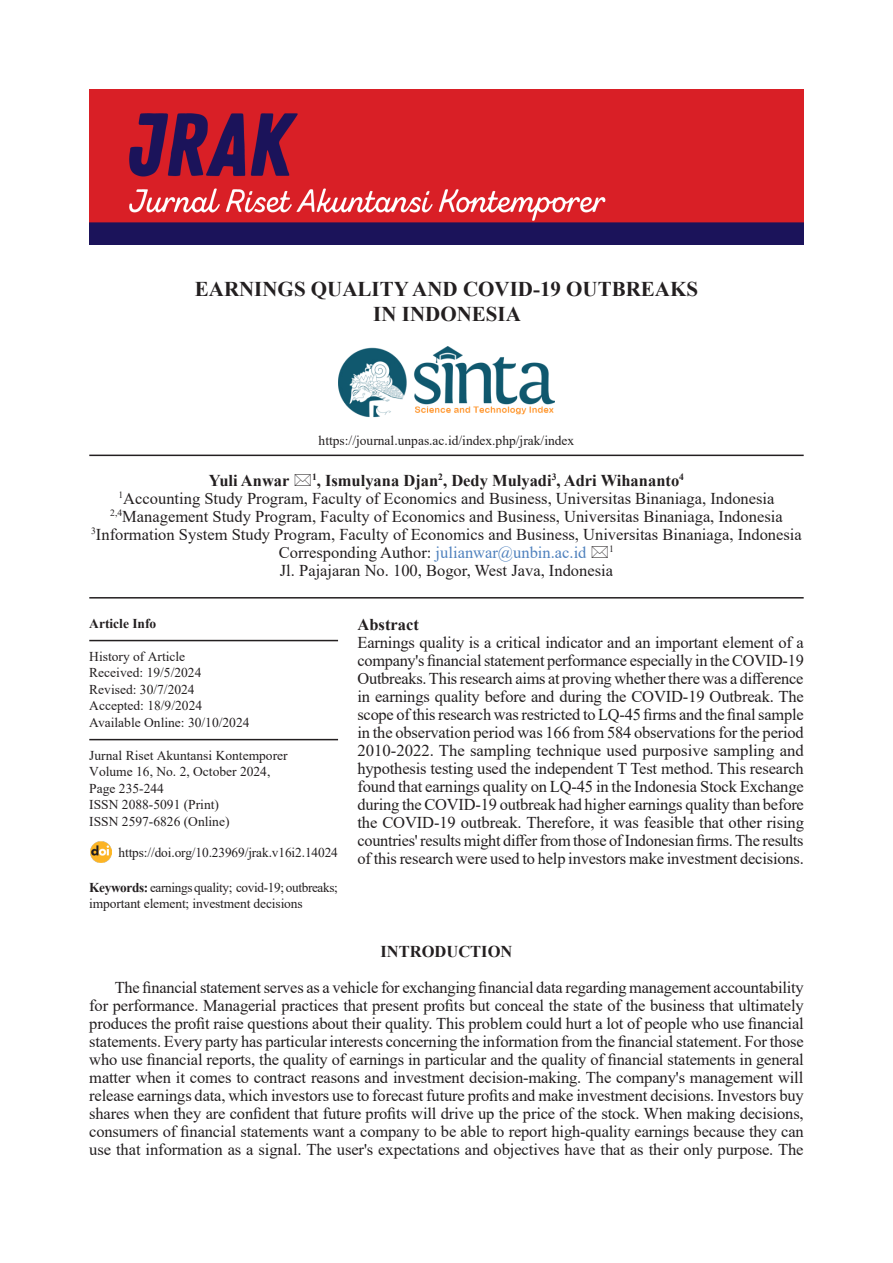
<style>
.page{position:relative;width:893px;height:1263px;background:#fff}
.page>*{position:absolute;margin:0;border:0;box-sizing:border-box;transform-origin:0 0}
.judul{font:700 21px "Times New Roman";color:#231f20}
.isi_paragraf{font:16.5px/18px "Times New Roman";letter-spacing:-.005em;color:#231f20;text-align:justify}
.abstract{font:16.5px/18px "Times New Roman";letter-spacing:-.01em;color:#231f20;text-align:justify}
.Nama_Penulis{font:16.5px "Times New Roman";color:#231f20}
.Nama_Penulis-2{font:700 16.5px "Times New Roman";color:#231f20}
.Nama_Penulis-3{font:16.5px "Times New Roman";color:#4f81bd}
.isi_paragraf-2{font:700 16.5px "Times New Roman";color:#231f20}
.abstract-2{font:700 16.5px "Times New Roman";color:#231f20}
.artikel_info{font:13.5px/16.5px "Times New Roman";color:#231f20}
.teks_table{font:13.5px "Times New Roman";color:#231f20}
.artikel_info-2{font:700 13.5px "Times New Roman";color:#231f20}
.Nama_Penulis-4{font:9.6px "Times New Roman";color:#231f20}
.s1{color:#231f20}
.s2{font-weight:700}
</style>
<div class="page">
<img style="left:89px;top:90px;width:715px;height:155px">
<hr style="left:89px;top:455px;width:715px;height:1px;background:#231f20">
<img style="left:338px;top:347px;width:217px;height:71px">
<hr style="left:89px;top:597px;width:715px;height:1px;background:#231f20">
<hr style="left:89px;top:640px;width:249px;height:1px;background:#231f20">
<hr style="left:89px;top:739px;width:249px;height:1px;background:#231f20">
<img style="left:91px;top:842px;width:20px;height:20px">
<p class="judul" style="left:195px;top:274px;width:505px">EARNINGS QUALITY AND COVID-19 OUTBREAKS</p>
<p class="judul" style="left:373px;top:299px;width:149px">IN INDONESIA</p>
<p class="teks_table" style="left:319px;top:431px;width:257px">https://journal.unpas.ac.id/index.php/jrak/index</p>
<p class="Nama_Penulis-2" style="left:209px;top:468px;width:82px">Yuli Anwar</p>
<p class="Nama_Penulis-2" style="left:312px;top:468px;width:373px"><sup>1</sup>, Ismulyana Djan<sup>2</sup>, Dedy Mulyadi<sup>3</sup>, Adri Wihananto<sup>4</sup></p>
<p class="Nama_Penulis" style="left:118px;top:486px;width:658px"><sup>1</sup>Accounting Study Program, Faculty of Economics and Business, Universitas Binaniaga, Indonesia</p>
<p class="Nama_Penulis" style="left:110px;top:504px;width:674px"><sup>2,4</sup>Management Study Program, Faculty of Economics and Business, Universitas Binaniaga, Indonesia</p>
<p class="Nama_Penulis" style="left:91px;top:522px;width:712px"><sup>3</sup>Information System Study Program, Faculty of Economics and Business, Universitas Binaniaga, Indonesia</p>
<p class="Nama_Penulis-3" style="left:279px;top:540px;width:309px"><span class="s1">Corresponding Author:</span> julianwar@unbin.ac.id</p>
<p class="Nama_Penulis-4" style="left:609px;top:542px;width:6px">1</p>
<p class="Nama_Penulis" style="left:280px;top:558px;width:335px">Jl. Pajajaran No. 100, Bogor, West Java, Indonesia</p>
<p class="abstract-2" style="left:357px;top:612px;width:63px">Abstract</p>
<p class="abstract" style="left:357px;top:633px;width:448px">Earnings quality is a critical indicator and an important element of a company's financial statement performance especially in the COVID-19<br>Outbreaks. This research aims at proving whether there was a difference in earnings quality before and during the COVID-19 Outbreak. The scope of this research was restricted to LQ-45 firms and the final sample in the observation period was 166 from 584 observations for the period 2010-2022. The sampling technique used purposive sampling and hypothesis testing used the independent T Test method. This research found that earnings quality on LQ-45 in the Indonesia Stock Exchange during the COVID-19 outbreak had higher earnings quality than before the COVID-19 outbreak. Therefore, it was feasible that other rising countries' results might differ from those of Indonesian firms. The results of this research were used to help investors make investment decisions.</p>
<p class="artikel_info-2" style="left:89px;top:614px;width:69px">Article Info</p>
<p class="artikel_info" style="left:89px;top:648px;width:97px">History of Article</p>
<p class="artikel_info" style="left:89px;top:664px;width:114px">Received: 19/5/2024</p>
<p class="artikel_info" style="left:89px;top:681px;width:107px">Revised: 30/7/2024</p>
<p class="artikel_info" style="left:89px;top:697px;width:114px">Accepted: 18/9/2024</p>
<p class="artikel_info" style="left:89px;top:714px;width:162px">Available Online: 30/10/2024</p>
<p class="artikel_info" style="left:89px;top:747px;width:200px">Jurnal Riset Akuntansi Kontemporer</p>
<p class="artikel_info" style="left:89px;top:763px;width:183px">Volume 16, No. 2, October 2024,</p>
<p class="artikel_info" style="left:89px;top:780px;width:76px">Page 235-244</p>
<p class="artikel_info" style="left:89px;top:796px;width:131px">ISSN 2088-5091 (Print)</p>
<p class="artikel_info" style="left:89px;top:813px;width:142px">ISSN 2597-6826 (Online)</p>
<p class="teks_table" style="left:119px;top:843px;width:221px">https://doi.org/10.23969/jrak.v16i2.14024</p>
<p class="artikel_info" style="left:89px;top:879px;width:250px"><span class="s2">Keywords:</span> earnings quality; covid-19; outbreaks; important element; investment decisions</p>
<p class="isi_paragraf-2" style="left:380px;top:940px;width:133px">INTRODUCTION</p>
<p class="isi_paragraf" style="left:89px;top:978px;width:716px;text-indent:26px">The financial statement serves as a vehicle for exchanging financial data regarding management accountability for performance. Managerial practices that present profits but conceal the state of the business that ultimately produces the profit raise questions about their quality. This problem could hurt a lot of people who use financial statements. Every party has particular interests concerning the information from the financial statement. For those who use financial reports, the quality of earnings in particular and the quality of financial statements in general matter when it comes to contract reasons and investment decision-making. The company's management will release earnings data, which investors use to forecast future profits and make investment decisions. Investors buy shares when they are confident that future profits will drive up the price of the stock. When making decisions, consumers of financial statements want a company to be able to report high-quality earnings because they can use that information as a signal. The user's expectations and objectives have that as their only purpose. The</p>
</div>
